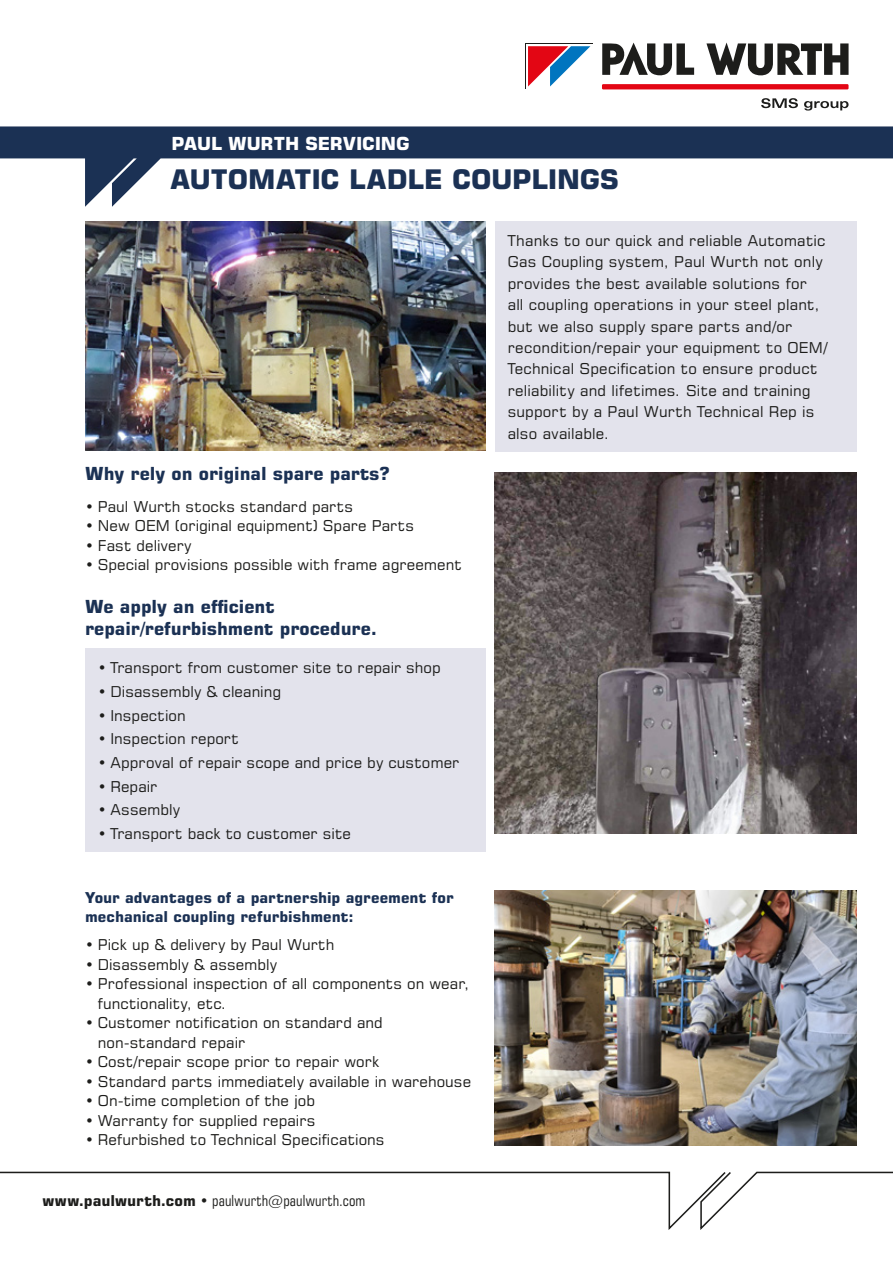
<style>
.page{position:relative;width:893px;height:1263px;background:#fff}
.page>*{position:absolute;margin:0;border:0;box-sizing:border-box;transform-origin:0 0}
.t1{font:700 27px "Square 721 BT";letter-spacing:-.005em;color:#1b3154}
.t2{font:700 18px/21.6px "Square 721 BT";color:#1b3154}
.t3{font:700 18px "Square 721 BT";letter-spacing:-.01em;color:#fff}
.t4{font:15px/21.5px "Square 721 BT";letter-spacing:.01em;color:#1d1d1b}
.t5{font:700 15px/19.5px "Square 721 BT";color:#1b3154}
.t6{font:condensed 15px "Square 721 BT";letter-spacing:.01em;color:#1d1d1b}
.s1{font-weight:700;font-stretch:normal}
</style>
<div class="page">
<svg style="left:761px;top:98px;width:37px;height:10px"></svg>
<svg style="left:804px;top:101px;width:44px;height:10px"></svg>
<div style="left:602px;top:84px;width:246px;height:5px;background:#e30614"></div>
<svg style="left:706px;top:43px;width:142px;height:33px"></svg>
<svg style="left:602px;top:43px;width:92px;height:33px"></svg>
<svg style="left:525px;top:43px;width:68px;height:46px"></svg>
<div style="left:526px;top:44px;width:66px;height:44px;background:#fff"></div>
<svg style="left:528px;top:46px;width:62px;height:40px"></svg>
<svg style="left:0;top:126px;width:893px;height:81px"></svg>
<svg style="left:0;top:1172px;width:893px;height:58px"></svg>
<img style="left:85px;top:221px;width:400px;height:229px">
<div style="left:495px;top:221px;width:361px;height:230px;background:#e3e3ec"></div>
<div style="left:85px;top:648px;width:400px;height:204px;background:#e3e3ec"></div>
<img style="left:495px;top:891px;width:361px;height:254px">
<img style="left:495px;top:472px;width:361px;height:361px">
<p class="t3" style="left:171px;top:132px;width:240px">PAUL WURTH SERVICING</p>
<h1 class="t1" style="left:170px;top:163px;width:450px">AUTOMATIC LADLE COUPLINGS</h1>
<p class="t2" style="left:85px;top:462px;width:306px">Why rely on original spare parts?</p>
<p class="t4" style="left:85px;top:496px;width:270px">• Paul Wurth stocks standard parts</p>
<p class="t4" style="left:85px;top:515px;width:331px">• New OEM (original equipment) Spare Parts</p>
<p class="t4" style="left:85px;top:535px;width:108px">• Fast delivery</p>
<p class="t4" style="left:85px;top:554px;width:378px">• Special provisions possible with frame agreement</p>
<p class="t2" style="left:85px;top:595px;width:294px">We apply an efficient repair/refurbishment procedure.</p>
<p class="t4" style="left:98px;top:657px;width:344px">• Transport from customer site to repair shop</p>
<p class="t4" style="left:98px;top:681px;width:185px">• Disassembly &amp; cleaning</p>
<p class="t4" style="left:98px;top:704px;width:89px">• Inspection</p>
<p class="t4" style="left:98px;top:728px;width:143px">• Inspection report</p>
<p class="t4" style="left:98px;top:752px;width:363px">• Approval of repair scope and price by customer</p>
<p class="t4" style="left:98px;top:775px;width:61px">• Repair</p>
<p class="t4" style="left:98px;top:799px;width:84px">• Assembly</p>
<p class="t4" style="left:98px;top:822px;width:255px">• Transport back to customer site</p>
<p class="t5" style="left:85px;top:888px;width:370px">Your advantages of a partnership agreement for mechanical coupling refurbishment:</p>
<p class="t4" style="left:85px;top:934px;width:251px">• Pick up &amp; delivery by Paul Wurth</p>
<p class="t4" style="left:85px;top:953px;width:194px">• Disassembly &amp; assembly</p>
<p class="t4" style="left:98px;top:974px;width:373px;line-height:19.5px;text-indent:-13px">• Professional inspection of all components on wear, functionality, etc.</p>
<p class="t4" style="left:98px;top:1013px;width:287px;line-height:19.5px;text-indent:-13px">• Customer notification on standard and non-standard repair</p>
<p class="t4" style="left:85px;top:1051px;width:296px">• Cost/repair scope prior to repair work</p>
<p class="t4" style="left:85px;top:1070px;width:388px">• Standard parts immediately available in warehouse</p>
<p class="t4" style="left:85px;top:1090px;width:231px">• On-time completion of the job</p>
<p class="t4" style="left:85px;top:1109px;width:232px">• Warranty for supplied repairs</p>
<p class="t4" style="left:85px;top:1129px;width:301px">• Refurbished to Technical Specifications</p>
<p class="t6" style="left:43px;top:1191px;width:324px"><span class="s1">www.paulwurth.com</span> • paulwurth@paulwurth.com</p>
<p class="t4" style="left:508px;top:230px;width:321px">Thanks to our quick and reliable Automatic Gas Coupling system, Paul Wurth not only provides the best available solutions for<br>all coupling operations in your steel plant, but we also supply spare parts and/or recondition/repair your equipment to OEM/ Technical Specification to ensure product reliability and lifetimes. Site and training support by a Paul Wurth Technical Rep is also available.</p>
</div>
